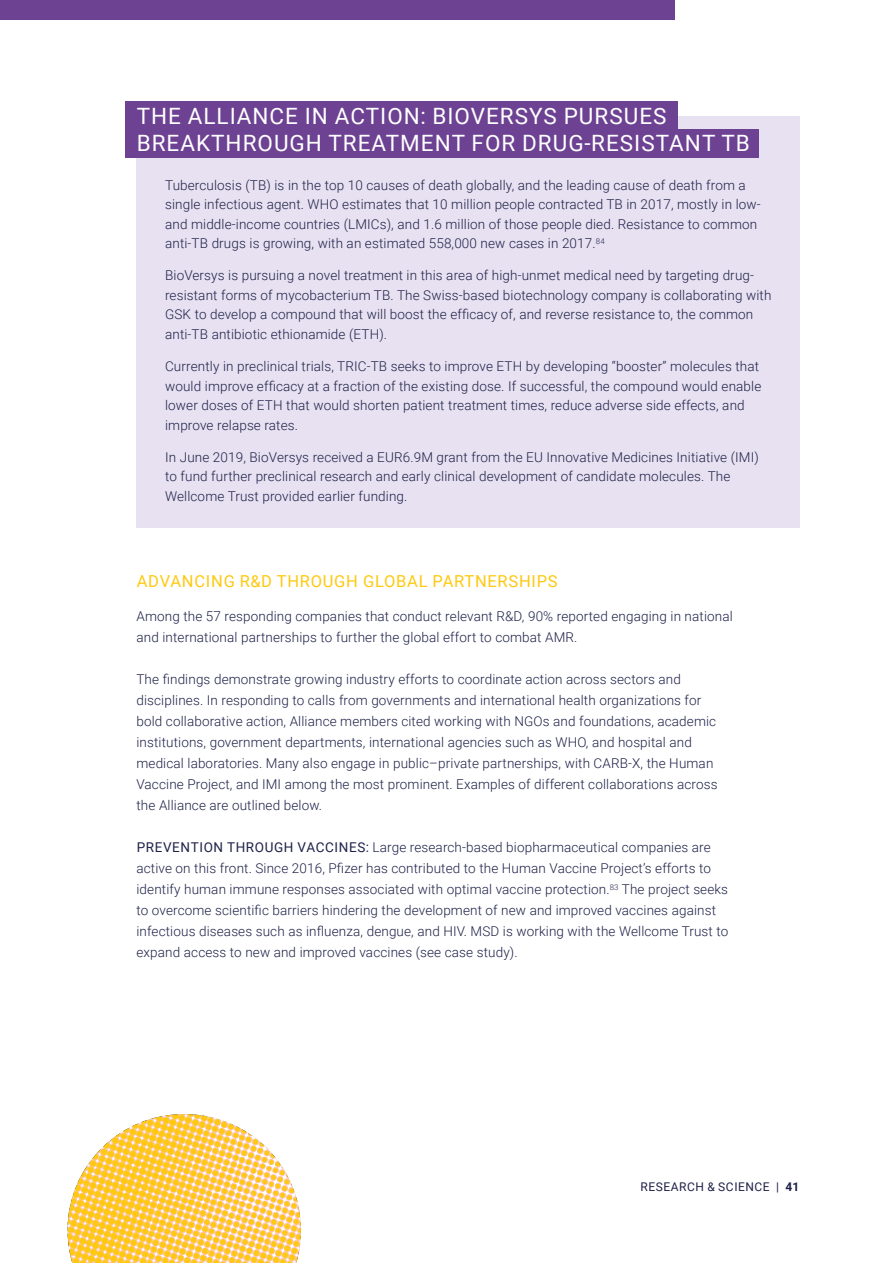
<style>
.page{position:relative;width:893px;height:1263px;background:#fff}
.page>*{position:absolute;margin:0;border:0;box-sizing:border-box;transform-origin:0 0}
.t1{font:22.5px/27px "Roboto";letter-spacing:.045em;color:#fff}
.t2{font:16.5px "Roboto";letter-spacing:.045em;color:#fec910}
.t3{font:300 13.5px/21px "Roboto";letter-spacing:.01em;color:#1e2148}
.t4{font:12px "Roboto";letter-spacing:.045em;color:#1e2148}
.s1{font-weight:400}
.s2{font-weight:700}
</style>
<div class="page">
<div style="left:0;top:0;width:674px;height:19px;background:#6d4293"></div>
<div style="left:136px;top:116px;width:663px;height:411px;background:#e7e1f1"></div>
<div style="left:126px;top:101px;width:552px;height:29px;background:#6d4293"></div>
<div style="left:126px;top:130px;width:633px;height:28px;background:#6d4293"></div>
<img style="left:68px;top:1114px;width:233px;height:149px">
<h1 class="t1" style="left:137px;top:101px;width:615px">THE ALLIANCE IN ACTION: BIOVERSYS PURSUES<br>BREAKTHROUGH TREATMENT FOR DRUG-RESISTANT TB</h1>
<p class="t3" style="left:165px;top:174px;width:597px;line-height:19.5px">Tuberculosis (TB) is in the top 10 causes of death globally, and the leading cause of death from a single infectious agent. WHO estimates that 10 million people contracted TB in 2017, mostly in low&shy;and middle-income countries (LMICs), and 1.6 million of those people died. Resistance to common anti-TB drugs is growing, with an estimated 558,000 new cases in 2017.<sup>84</sup></p>
<p class="t3" style="left:165px;top:265px;width:608px;line-height:19.5px">BioVersys is pursuing a novel treatment in this area of high-unmet medical need by targeting drug&shy;resistant forms of mycobacterium TB. The Swiss-based biotechnology company is collaborating with GSK to develop a compound that will boost the efficacy of, and reverse resistance to, the common anti-TB antibiotic ethionamide (ETH).</p>
<p class="t3" style="left:165px;top:356px;width:598px;line-height:19.5px">Currently in preclinical trials, TRIC-TB seeks to improve ETH by developing “booster” molecules that would improve efficacy at a fraction of the existing dose. If successful, the compound would enable lower doses of ETH that would shorten patient treatment times, reduce adverse side effects, and improve relapse rates.</p>
<p class="t3" style="left:165px;top:447px;width:595px;line-height:19.5px">In June 2019, BioVersys received a EUR6.9M grant from the EU Innovative Medicines Initiative (IMI) to fund further preclinical research and early clinical development of candidate molecules. The<br>Wellcome Trust provided earlier funding.</p>
<p class="t2" style="left:137px;top:570px;width:422px">ADVANCING R&amp;D THROUGH GLOBAL PARTNERSHIPS</p>
<p class="t3" style="left:136px;top:605px;width:598px">Among the 57 responding companies that conduct relevant R&amp;D, 90% reported engaging in national and international partnerships to further the global effort to combat AMR.</p>
<p class="t3" style="left:136px;top:668px;width:583px">The findings demonstrate growing industry efforts to coordinate action across sectors and disciplines. In responding to calls from governments and international health organizations for bold collaborative action, Alliance members cited working with NGOs and foundations, academic institutions, government departments, international agencies such as WHO, and hospital and medical laboratories. Many also engage in public–private partnerships, with CARB-X, the Human Vaccine Project, and IMI among the most prominent. Examples of different collaborations across the Alliance are outlined below.</p>
<p class="t3" style="left:136px;top:836px;width:593px"><span class="s1">PREVENTION THROUGH VACCINES:</span> Large research-based biopharmaceutical companies are active on this front. Since 2016, Pfizer has contributed to the Human Vaccine Project’s efforts to identify human immune responses associated with optimal vaccine protection.<sup>83</sup> The project seeks to overcome scientific barriers hindering the development of new and improved vaccines against infectious diseases such as influenza, dengue, and HIV. MSD is working with the Wellcome Trust to expand access to new and improved vaccines (see case study).</p>
<p class="t4" style="left:640px;top:1178px;width:160px">RESEARCH &amp; SCIENCE | <span class="s2">41</span></p>
</div>
